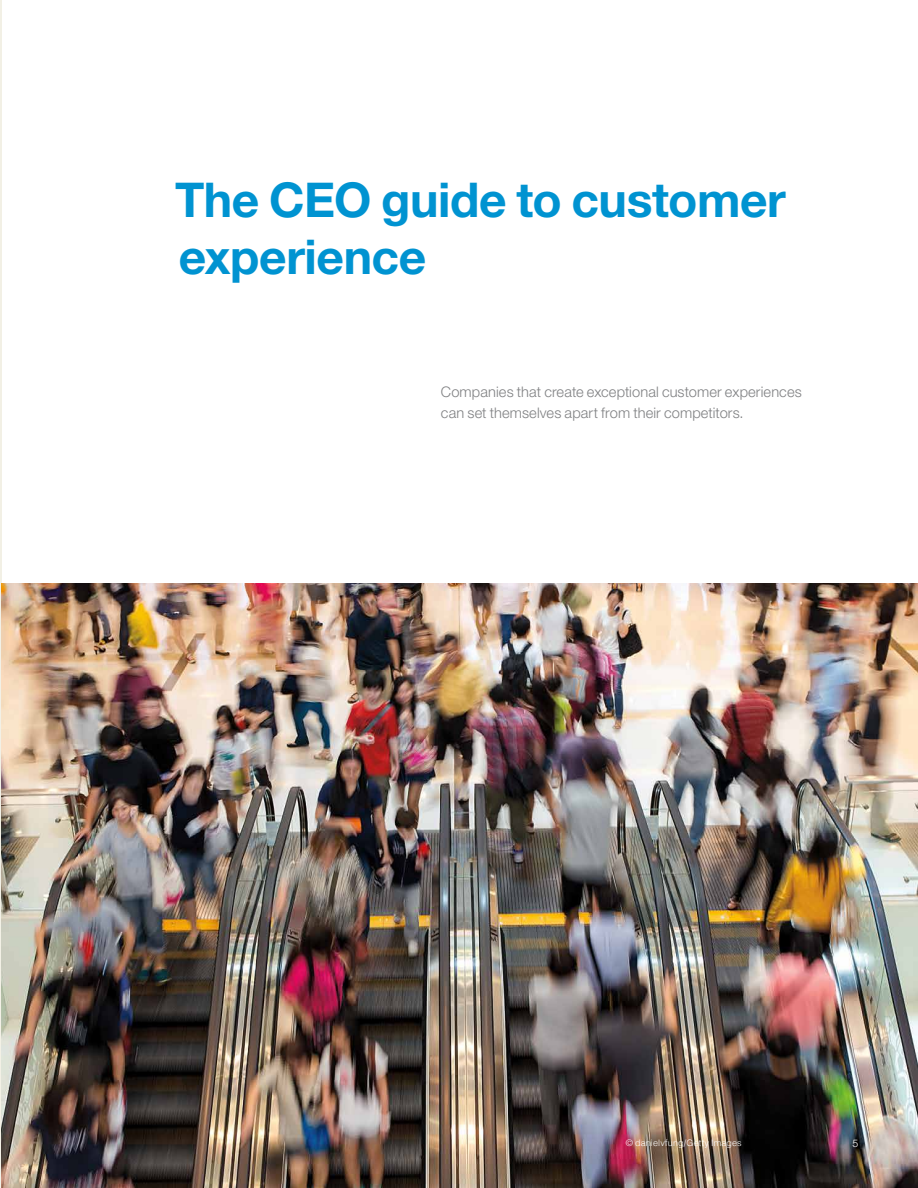
<style>
.page{position:relative;width:918px;height:1188px;background:#fff}
.page>*{position:absolute;margin:0;border:0;box-sizing:border-box;transform-origin:0 0}
.t1{font:700 48px/57px "Helvetica Neue LT Std";letter-spacing:-.01em;color:#0093d1}
.t2{font:300 14.7px/21px "Helvetica Neue LT Std";letter-spacing:.01em;color:#808183}
.t3{font:300 10.5px "Helvetica Neue LT Std";color:#fff}
.t4{font:300 9px "Helvetica";letter-spacing:.015em;color:#fff}
</style>
<div class="page">
<hr style="left:0;top:0;width:1px;height:1188px;background:#f2f0e5">
<img style="left:1px;top:583px;width:917px;height:605px">
<h1 class="t1" style="left:175px;top:171px;width:612px">The CEO guide to customer experience</h1>
<p class="t2" style="left:441px;top:381px;width:362px">Companies that create exceptional customer experiences can set themselves apart from their competitors.</p>
<p class="t4" style="left:626px;top:1135px;width:117px">© danielvfung/Getty Images</p>
<p class="t3" style="left:853px;top:1137px;width:7px">5</p>
</div>
